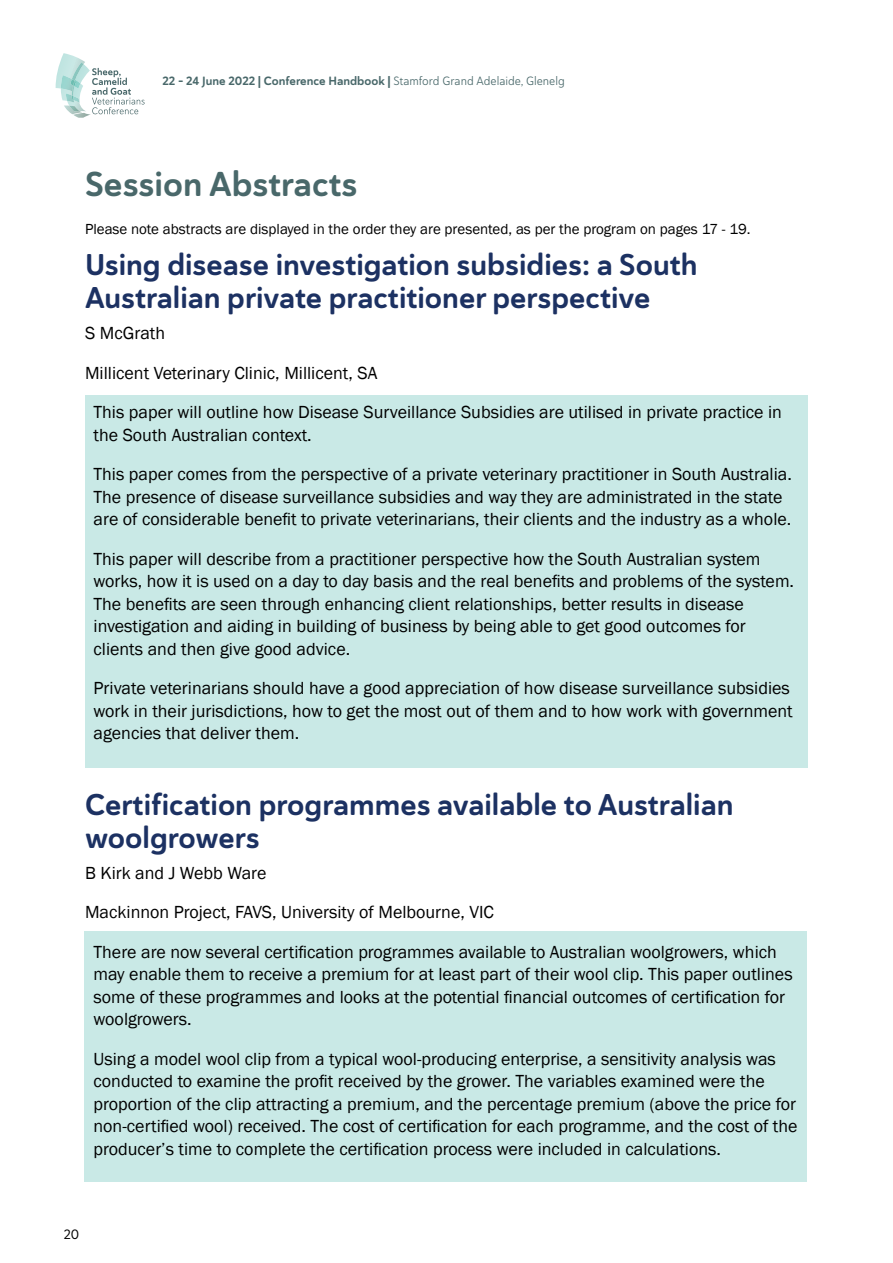
<style>
.page{position:relative;width:893px;height:1263px;background:#fff}
.page>*{position:absolute;margin:0;border:0;box-sizing:border-box;transform-origin:0 0}
.t1{font:34.5px "Haboro Soft Nor Bol";color:#49686a}
.t2{font:30px/33px "Haboro Soft Nor Bol";color:#1c3162}
.t3{font:18px/22.5px "Franklin Gothic";color:#000}
.t4{font:15px "Franklin Gothic";color:#000}
.t5{font:13.5px "Haboro Soft Nor Reg";color:#000}
.t6{font:12px "Haboro Soft Nor Bol";color:#49686a}
.s1{font-family:"Haboro Soft Nor Boo"}
</style>
<div class="page">
<svg style="left:55px;top:53px;width:90px;height:65px"></svg>
<div style="left:85px;top:395px;width:723px;height:372px;background:#c9e9e6"></div>
<div style="left:84px;top:932px;width:723px;height:250px;background:#c9e9e6"></div>
<p class="t6" style="left:162px;top:73px;width:404px">22 – 24 June 2022 | Conference Handbook | <span class="s1">Stamford Grand Adelaide, Glenelg</span></p>
<h1 class="t1" style="left:85px;top:161px;width:274px">Session Abstracts</h1>
<p class="t4" style="left:85px;top:219px;width:667px">Please note abstracts are displayed in the order they are presented, as per the program on pages 17 - 19.</p>
<h2 class="t2" style="left:85px;top:248px;width:614px">Using disease investigation subsidies: a South<br>Australian private practitioner perspective</h2>
<p class="t3" style="left:85px;top:322px;width:82px">S McGrath</p>
<p class="t3" style="left:85px;top:362px;width:294px">Millicent Veterinary Clinic, Millicent, SA</p>
<p class="t3" style="left:94px;top:401px;width:690px">This paper will outline how Disease Surveillance Subsidies are utilised in private practice in</p>
<p class="t3" style="left:94px;top:415px;width:700px;line-height:39.5px">the South Australian context.<br>This paper comes from the perspective of a private veterinary practitioner in South Australia.</p>
<p class="t3" style="left:94px;top:486px;width:699px">The presence of disease surveillance subsidies and way they are administrated in the state are of considerable benefit to private veterinarians, their clients and the industry as a whole.</p>
<p class="t3" style="left:94px;top:548px;width:702px">This paper will describe from a practitioner perspective how the South Australian system works, how it is used on a day to day basis and the real benefits and problems of the system.<br>The benefits are seen through enhancing client relationships, better results in disease investigation and aiding in building of business by being able to get good outcomes for clients and then give good advice.</p>
<p class="t3" style="left:94px;top:677px;width:701px">Private veterinarians should have a good appreciation of how disease surveillance subsidies work in their jurisdictions, how to get the most out of them and to how work with government agencies that deliver them.</p>
<h2 class="t2" style="left:85px;top:788px;width:650px">Certification programmes available to Australian woolgrowers</h2>
<p class="t3" style="left:85px;top:862px;width:183px">B Kirk and J Webb Ware</p>
<p class="t3" style="left:85px;top:901px;width:410px">Mackinnon Project, FAVS, University of Melbourne, VIC</p>
<p class="t3" style="left:94px;top:941px;width:685px">There are now several certification programmes available to Australian woolgrowers, which</p>
<p class="t3" style="left:94px;top:963px;width:701px">may enable them to receive a premium for at least part of their wool clip. This paper outlines some of these programmes and looks at the potential financial outcomes of certification for woolgrowers.</p>
<p class="t3" style="left:94px;top:1048px;width:706px">Using a model wool clip from a typical wool-producing enterprise, a sensitivity analysis was conducted to examine the profit received by the grower. The variables examined were the proportion of the clip attracting a premium, and the percentage premium (above the price for non-certified wool) received. The cost of certification for each programme, and the cost of the producer’s time to complete the certification process were included in calculations.</p>
<p class="t5" style="left:64px;top:1225px;width:17px">20</p>
</div>
